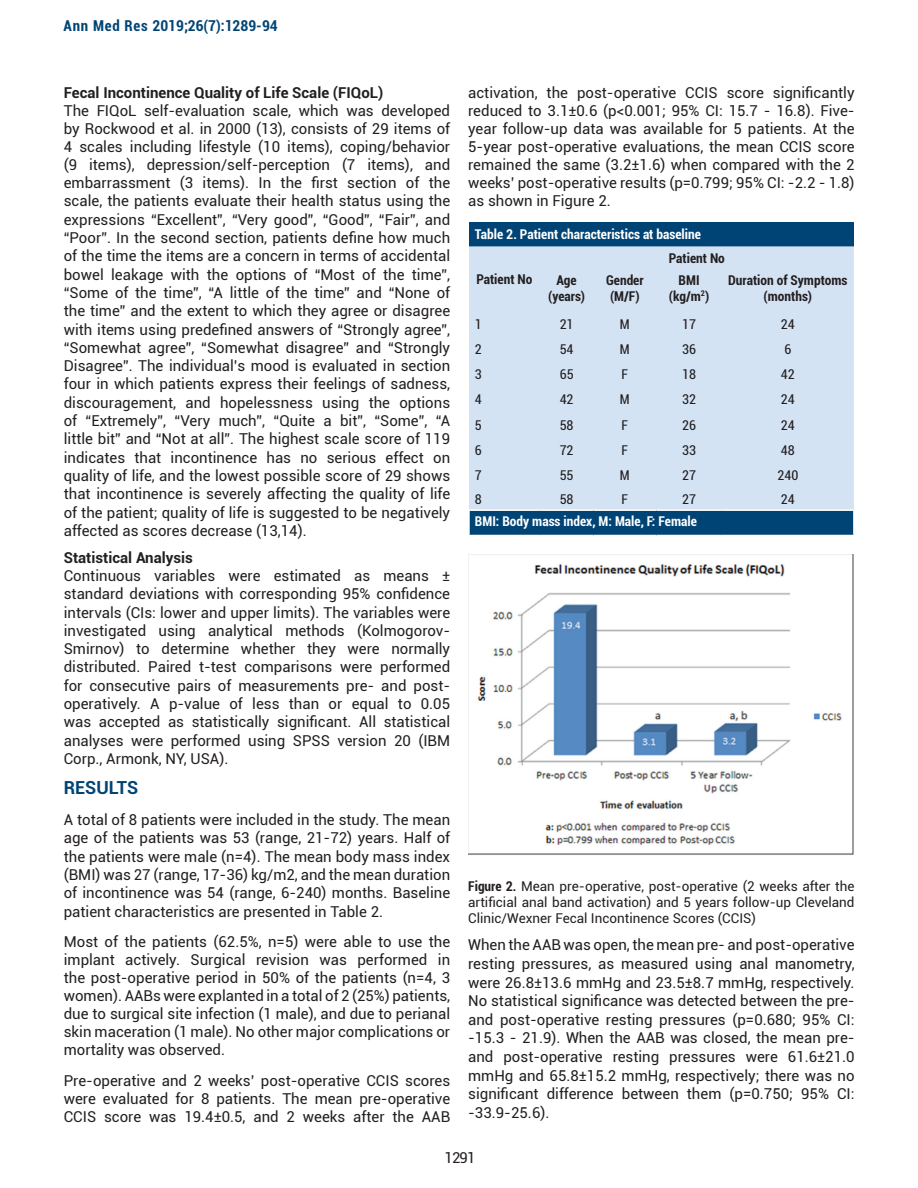
<style>
.page{position:relative;width:918px;height:1188px;background:#fff}
.page>*{position:absolute;margin:0;border:0;box-sizing:border-box;transform-origin:0 0}
.t1{font:700 18px "Roboto";color:#004475}
.t2{font:15px/18.3px "Roboto";color:#231f20;text-align:justify}
.t3{font:700 15px "Roboto";color:#231f20}
.t4{font:700 condensed 15px "Roboto";color:#004475}
.t5{font:13.5px/16.2px "Roboto";color:#231f20;text-align:justify}
.t6{font:700 condensed 13.5px/16.2px "Roboto";color:#231f20;text-align:center}
.t7{font:700 condensed 13.5px "Roboto";color:#fff}
.t8{font:condensed 13.5px "Roboto";color:#231f20}
.s1{font-weight:700;font-stretch:condensed}
</style>
<div class="page">
<div style="left:469px;top:222px;width:385px;height:24px;background:#004475"></div>
<div style="left:469px;top:246px;width:385px;height:263px;background:#d4e3f4"></div>
<div style="left:469px;top:510px;width:385px;height:25px;background:#004475"></div>
<hr style="left:468px;top:509px;width:72px;height:2px;background:#fff">
<hr style="left:468px;top:511px;width:2px;height:24px;background:#fff">
<hr style="left:540px;top:509px;width:53px;height:2px;background:#fff">
<hr style="left:593px;top:509px;width:63px;height:2px;background:#fff">
<hr style="left:656px;top:509px;width:66px;height:2px;background:#fff">
<hr style="left:722px;top:509px;width:133px;height:2px;background:#fff">
<hr style="left:853px;top:511px;width:2px;height:24px;background:#fff">
<img style="left:468px;top:554px;width:386px;height:301px">
<p class="t4" style="left:64px;top:15px;width:216px">Ann Med Res 2019;26(7):1289-94</p>
<p class="t3" style="left:64px;top:82px;width:321px">Fecal Incontinence Quality of Life Scale (FIQoL)</p>
<p class="t2" style="left:64px;top:101px;width:388px">The FIQoL self-evaluation scale, which was developed by Rockwood et al. in 2000 (13), consists of 29 items of 4 scales including lifestyle (10 items), coping/behavior (9 items), depression/self-perception (7 items), and embarrassment (3 items). In the first section of the scale, the patients evaluate their health status using the expressions “Excellent”, “Very good”, “Good”, “Fair”, and “Poor”. In the second section, patients define how much of the time the items are a concern in terms of accidental bowel leakage with the options of “Most of the time”, “Some of the time”, “A little of the time” and “None of the time” and the extent to which they agree or disagree with items using predefined answers of “Strongly agree”, “Somewhat agree”, “Somewhat disagree” and “Strongly Disagree”. The individual’s mood is evaluated in section four in which patients express their feelings of sadness, discouragement, and hopelessness using the options of “Extremely”, “Very much”, “Quite a bit”, “Some”, “A little bit” and “Not at all”. The highest scale score of 119 indicates that incontinence has no serious effect on quality of life, and the lowest possible score of 29 shows that incontinence is severely affecting the quality of life of the patient; quality of life is suggested to be negatively affected as scores decrease (13,14).</p>
<p class="t3" style="left:64px;top:547px;width:131px">Statistical Analysis</p>
<p class="t2" style="left:64px;top:566px;width:388px">Continuous variables were estimated as means ± standard deviations with corresponding 95% confidence intervals (CIs: lower and upper limits). The variables were investigated using analytical methods (Kolmogorov-Smirnov) to determine whether they were normally distributed. Paired t-test comparisons were performed for consecutive pairs of measurements pre- and post&shy;operatively. A p-value of less than or equal to 0.05 was accepted as statistically significant. All statistical analyses were performed using SPSS version 20 (IBM Corp., Armonk, NY, USA).</p>
<p class="t1" style="left:64px;top:775px;width:76px">RESULTS</p>
<p class="t2" style="left:64px;top:810px;width:388px">A total of 8 patients were included in the study. The mean age of the patients was 53 (range, 21-72) years. Half of the patients were male (n=4). The mean body mass index (BMI) was 27 (range, 17-36) kg/m2, and the mean duration of incontinence was 54 (range, 6-240) months. Baseline patient characteristics are presented in Table 2.</p>
<p class="t2" style="left:64px;top:932px;width:388px">Most of the patients (62.5%, n=5) were able to use the implant actively. Surgical revision was performed in the post-operative period in 50% of the patients (n=4, 3 women). AABs were explanted in a total of 2 (25%) patients, due to surgical site infection (1 male), and due to perianal skin maceration (1 male). No other major complications or mortality was observed.</p>
<p class="t2" style="left:64px;top:1071px;width:388px">Pre-operative and 2 weeks’ post-operative CCIS scores were evaluated for 8 patients. The mean pre-operative CCIS score was 19.4±0.5, and 2 weeks after the AAB</p>
<p class="t2" style="left:468px;top:84px;width:388px">activation, the post-operative CCIS score significantly reduced to 3.1±0.6 (p&lt;0.001; 95% CI: 15.7 - 16.8). Five&shy;year follow-up data was available for 5 patients. At the 5-year post-operative evaluations, the mean CCIS score remained the same (3.2±1.6) when compared with the 2 weeks’ post-operative results (p=0.799; 95% CI: -2.2 - 1.8) as shown in Figure 2.</p>
<p class="t7" style="left:475px;top:225px;width:227px">Table 2. Patient characteristics at baseline</p>
<p class="t6" style="left:476px;top:270px;width:58px">Patient No</p>
<p class="t6" style="left:669px;top:249px;width:58px">Patient No</p>
<p class="t6" style="left:548px;top:271px;width:38px">Age (years)</p>
<p class="t6" style="left:606px;top:271px;width:39px;text-align:left">Gender (M/F)</p>
<p class="t6" style="left:669px;top:271px;width:42px">BMI (kg/m<sup>2</sup>)</p>
<p class="t6" style="left:728px;top:271px;width:121px">Duration of Symptoms (months)</p>
<p class="t8" style="left:475px;top:314px;width:8px">1</p>
<p class="t8" style="left:560px;top:314px;width:15px">21</p>
<p class="t8" style="left:620px;top:314px;width:11px">M</p>
<p class="t8" style="left:682px;top:314px;width:15px">17</p>
<p class="t8" style="left:781px;top:314px;width:15px">24</p>
<p class="t8" style="left:475px;top:340px;width:8px">2</p>
<p class="t8" style="left:560px;top:340px;width:15px">54</p>
<p class="t8" style="left:620px;top:340px;width:11px">M</p>
<p class="t8" style="left:682px;top:340px;width:15px">36</p>
<p class="t8" style="left:784px;top:340px;width:8px">6</p>
<p class="t8" style="left:475px;top:365px;width:8px">3</p>
<p class="t8" style="left:560px;top:365px;width:15px">65</p>
<p class="t8" style="left:622px;top:365px;width:8px">F</p>
<p class="t8" style="left:682px;top:365px;width:15px">18</p>
<p class="t8" style="left:781px;top:365px;width:15px">42</p>
<p class="t8" style="left:475px;top:390px;width:8px">4</p>
<p class="t8" style="left:560px;top:390px;width:15px">42</p>
<p class="t8" style="left:620px;top:390px;width:11px">M</p>
<p class="t8" style="left:682px;top:390px;width:15px">32</p>
<p class="t8" style="left:781px;top:390px;width:15px">24</p>
<p class="t8" style="left:475px;top:416px;width:8px">5</p>
<p class="t8" style="left:560px;top:416px;width:15px">58</p>
<p class="t8" style="left:622px;top:416px;width:8px">F</p>
<p class="t8" style="left:682px;top:416px;width:15px">26</p>
<p class="t8" style="left:781px;top:416px;width:15px">24</p>
<p class="t8" style="left:475px;top:441px;width:8px">6</p>
<p class="t8" style="left:560px;top:441px;width:15px">72</p>
<p class="t8" style="left:622px;top:441px;width:8px">F</p>
<p class="t8" style="left:682px;top:441px;width:15px">33</p>
<p class="t8" style="left:781px;top:441px;width:15px">48</p>
<p class="t8" style="left:475px;top:466px;width:8px">7</p>
<p class="t8" style="left:560px;top:466px;width:15px">55</p>
<p class="t8" style="left:620px;top:466px;width:11px">M</p>
<p class="t8" style="left:682px;top:466px;width:15px">27</p>
<p class="t8" style="left:777px;top:466px;width:22px">240</p>
<p class="t8" style="left:475px;top:490px;width:8px">8</p>
<p class="t8" style="left:560px;top:490px;width:15px">58</p>
<p class="t8" style="left:622px;top:490px;width:8px">F</p>
<p class="t8" style="left:682px;top:490px;width:15px">27</p>
<p class="t8" style="left:781px;top:490px;width:15px">24</p>
<p class="t7" style="left:475px;top:512px;width:223px">BMI: Body mass index, M: Male, F: Female</p>
<p class="t5" style="left:468px;top:878px;width:388px"><span class="s1">Figure 2.</span> Mean pre-operative, post-operative (2 weeks after the artificial anal band activation) and 5 years follow-up Cleveland Clinic/Wexner Fecal Incontinence Scores (CCIS)</p>
<p class="t2" style="left:468px;top:935px;width:388px">When the AAB was open, the mean pre- and post-operative resting pressures, as measured using anal manometry, were 26.8±13.6 mmHg and 23.5±8.7 mmHg, respectively.<br>No statistical significance was detected between the pre&shy;and post-operative resting pressures (p=0.680; 95% CI: -15.3 - 21.9). When the AAB was closed, the mean pre&shy;and post-operative resting pressures were 61.6±21.0 mmHg and 65.8±15.2 mmHg, respectively; there was no significant difference between them (p=0.750; 95% CI: -33.9-25.6).</p>
<p class="t2" style="left:445px;top:1148px;width:32px">1291</p>
</div>
